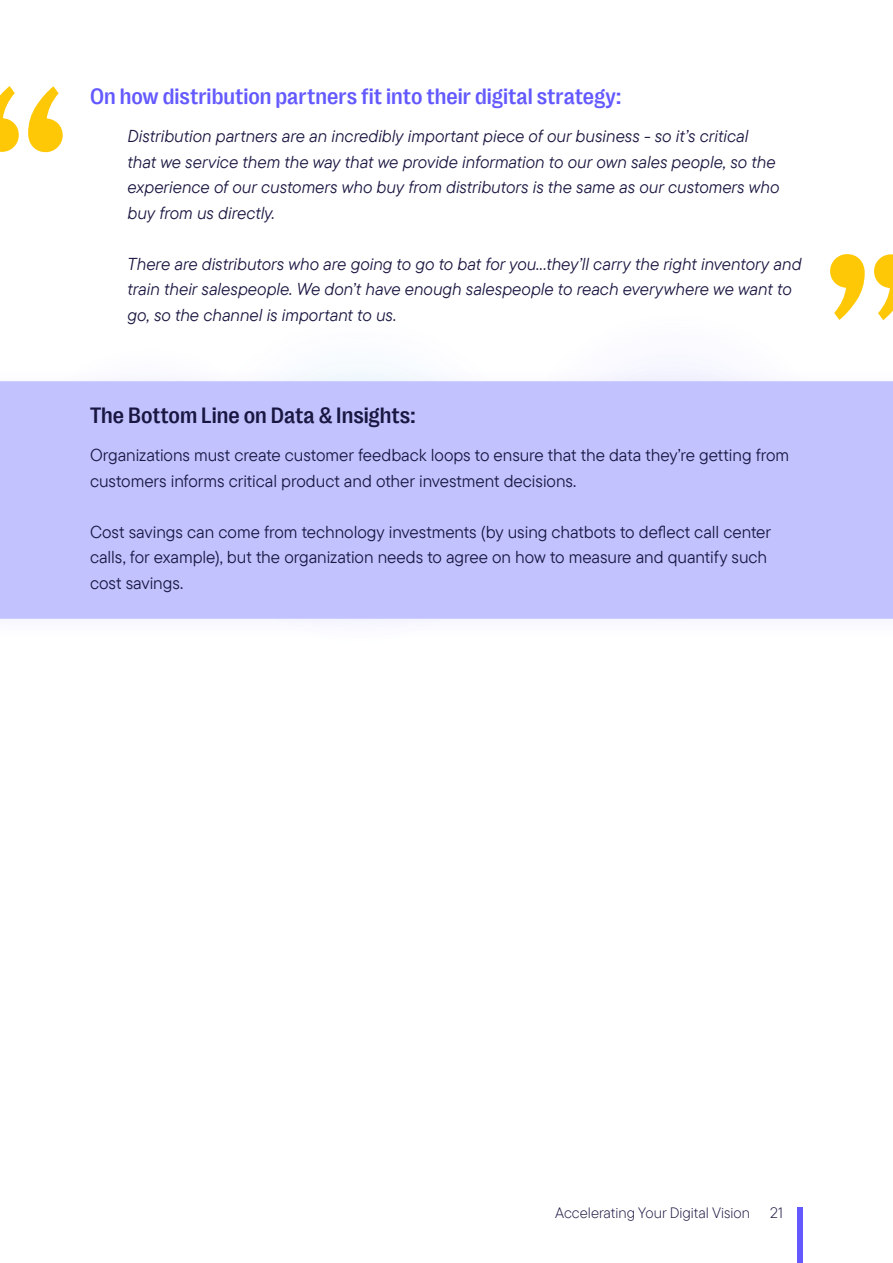
<style>
.page{position:relative;width:893px;height:1263px;background:#fff}
.page>*{position:absolute;margin:0;border:0;box-sizing:border-box;transform-origin:0 0}
.t1{font:500 22.5px "PP Right Grotesk";color:#6359ff}
.t2{font:500 22.5px "PP Right Grotesk";color:#191741}
.t3{font:italic 17.25px/25.5px "TT Commons Pro";letter-spacing:-.005em;color:#191741}
.t4{font:17.25px/25.5px "TT Commons Pro";letter-spacing:-.005em;color:#191741}
.t5{font:300 15px "TT Commons Pro";color:#191741}
</style>
<div class="page">
<div style="left:798px;top:1207px;width:5px;height:56px;background:#6359ff"></div>
<div style="left:0;top:366px;width:893px;height:277px;background:#fbfbff"></div>
<div style="left:0;top:381px;width:893px;height:238px;background:#c2c2ff"></div>
<svg style="left:0;top:86px;width:63px;height:66px"></svg>
<svg style="left:830px;top:254px;width:63px;height:66px"></svg>
<h1 class="t1" style="left:90px;top:84px;width:533px">On how distribution partners fit into their digital strategy:</h1>
<p class="t3" style="left:128px;top:124px;width:653px">Distribution partners are an incredibly important piece of our business - so it’s critical that we service them the way that we provide information to our own sales people, so the experience of our customers who buy from distributors is the same as our customers who buy from us directly.</p>
<p class="t3" style="left:128px;top:251px;width:676px">There are distributors who are going to go to bat for you…they’ll carry the right inventory and train their salespeople. We don’t have enough salespeople to reach everywhere we want to go, so the channel is important to us.</p>
<h1 class="t2" style="left:90px;top:403px;width:327px">The Bottom Line on Data &amp; Insights:</h1>
<p class="t4" style="left:90px;top:442px;width:701px">Organizations must create customer feedback loops to ensure that the data they’re getting from customers informs critical product and other investment decisions.</p>
<p class="t4" style="left:90px;top:519px;width:682px">Cost savings can come from technology investments (by using chatbots to deflect call center calls, for example), but the organization needs to agree on how to measure and quantify such cost savings.</p>
<p class="t5" style="left:555px;top:1202px;width:196px">Accelerating Your Digital Vision</p>
<p class="t5" style="left:770px;top:1202px;width:14px">21</p>
</div>
